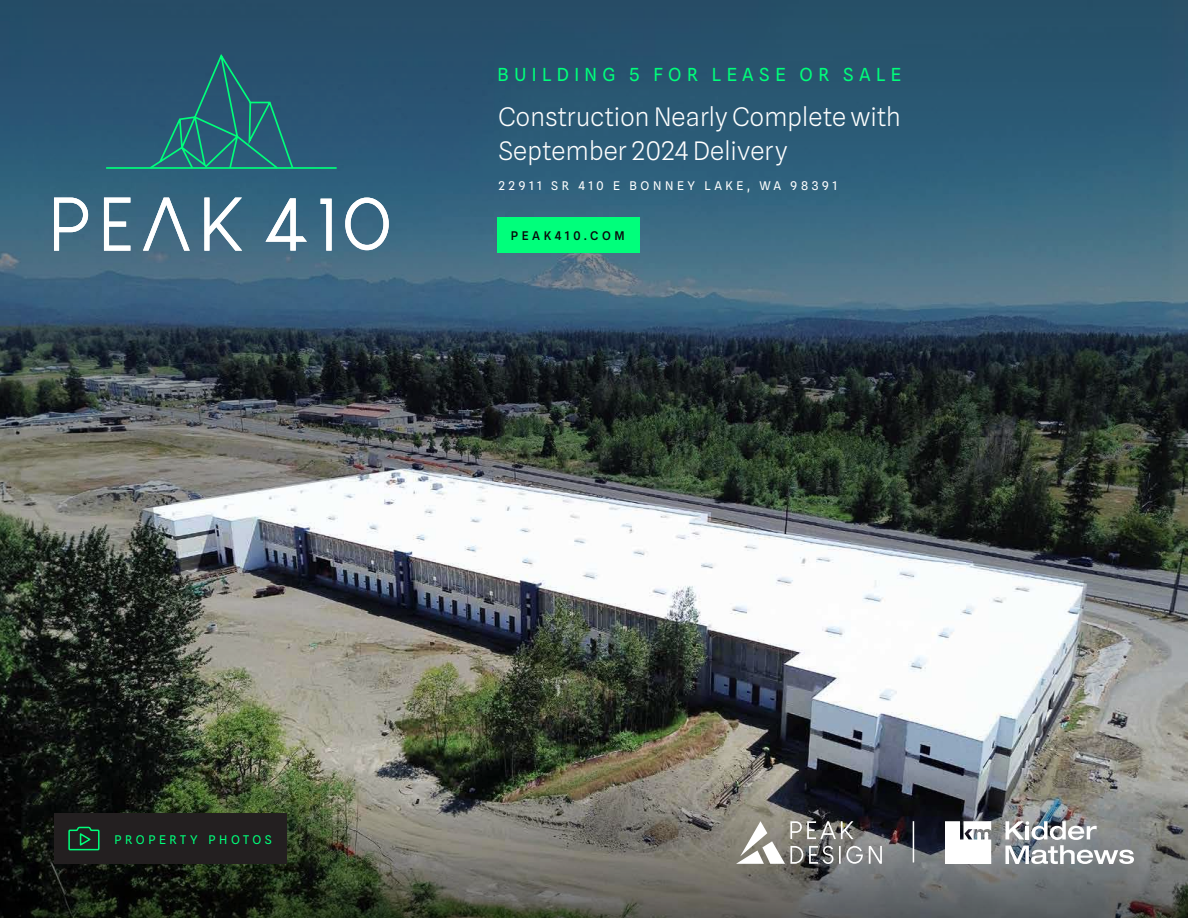
<style>
.page{position:relative;width:1188px;height:918px;background:#fff}
.page>*{position:absolute;margin:0;border:0;box-sizing:border-box;transform-origin:0 0}
.Callout_Text_-_White_-_Peak_410_2022{font:300 25.5px/34.5px "Spline Sans";letter-spacing:.01em;color:#fff}
.Header_Level_Three_-_Lime_-_Peak_410_202{font:18px "Spline Sans";letter-spacing:.3em;color:#00ff7b}
.Stat_Label_-_White_-_Peak_410_2022{font:12px "Spline Sans";letter-spacing:.3em;color:#fff}
.Header_Level_Three_-_Lime_-_Peak_410_202-2{font:12px "Spline Sans";letter-spacing:.295em;color:#00ff7a}
.Stat_Label_-_White_-_Peak_410_2022-2{font:500 12px "Spline Sans";letter-spacing:.3em;color:#08080a}
</style>
<div class="page">
<img style="left:0;top:0;width:1188px;height:732px">
<img style="left:0;top:732px;width:1188px;height:186px">
<svg style="left:1005px;top:821px;width:129px;height:43px"></svg>
<svg style="left:945px;top:821px;width:46px;height:43px"></svg>
<svg style="left:736px;top:821px;width:127px;height:43px"></svg>
<svg style="left:869px;top:846px;width:13px;height:18px"></svg>
<hr style="left:913px;top:821px;width:1px;height:41px;background:#fff">
<svg style="left:148px;top:52px;width:147px;height:118px;background:#266173"></svg>
<hr style="left:106px;top:167px;width:231px;height:2px;background:#00ff7b">
<div style="left:497px;top:217px;width:143px;height:36px;background:#00ff7b"></div>
<svg style="left:54px;top:198px;width:34px;height:53px"></svg>
<svg style="left:104px;top:198px;width:26px;height:53px"></svg>
<svg style="left:204px;top:198px;width:38px;height:53px"></svg>
<svg style="left:143px;top:198px;width:47px;height:53px"></svg>
<svg style="left:266px;top:198px;width:41px;height:53px"></svg>
<svg style="left:321px;top:199px;width:11px;height:52px"></svg>
<svg style="left:345px;top:198px;width:44px;height:52px"></svg>
<div style="left:54px;top:813px;width:233px;height:51px;background:#231f20"></div>
<svg style="left:68px;top:826px;width:32px;height:25px"></svg>
<p class="Header_Level_Three_-_Lime_-_Peak_410_202" style="left:497px;top:63px;width:405px">BUILDING 5 FOR LEASE OR SALE</p>
<p class="Callout_Text_-_White_-_Peak_410_2022" style="left:498px;top:99px;width:404px">Construction Nearly Complete with<br>September 2024 Delivery</p>
<p class="Stat_Label_-_White_-_Peak_410_2022" style="left:498px;top:178px;width:340px">22911 SR 410 E BONNEY LAKE, WA 98391</p>
<p class="Stat_Label_-_White_-_Peak_410_2022-2" style="left:511px;top:228px;width:115px">PEAK410.COM</p>
<p class="Header_Level_Three_-_Lime_-_Peak_410_202-2" style="left:115px;top:832px;width:159px">PROPERTY PHOTOS</p>
</div>
